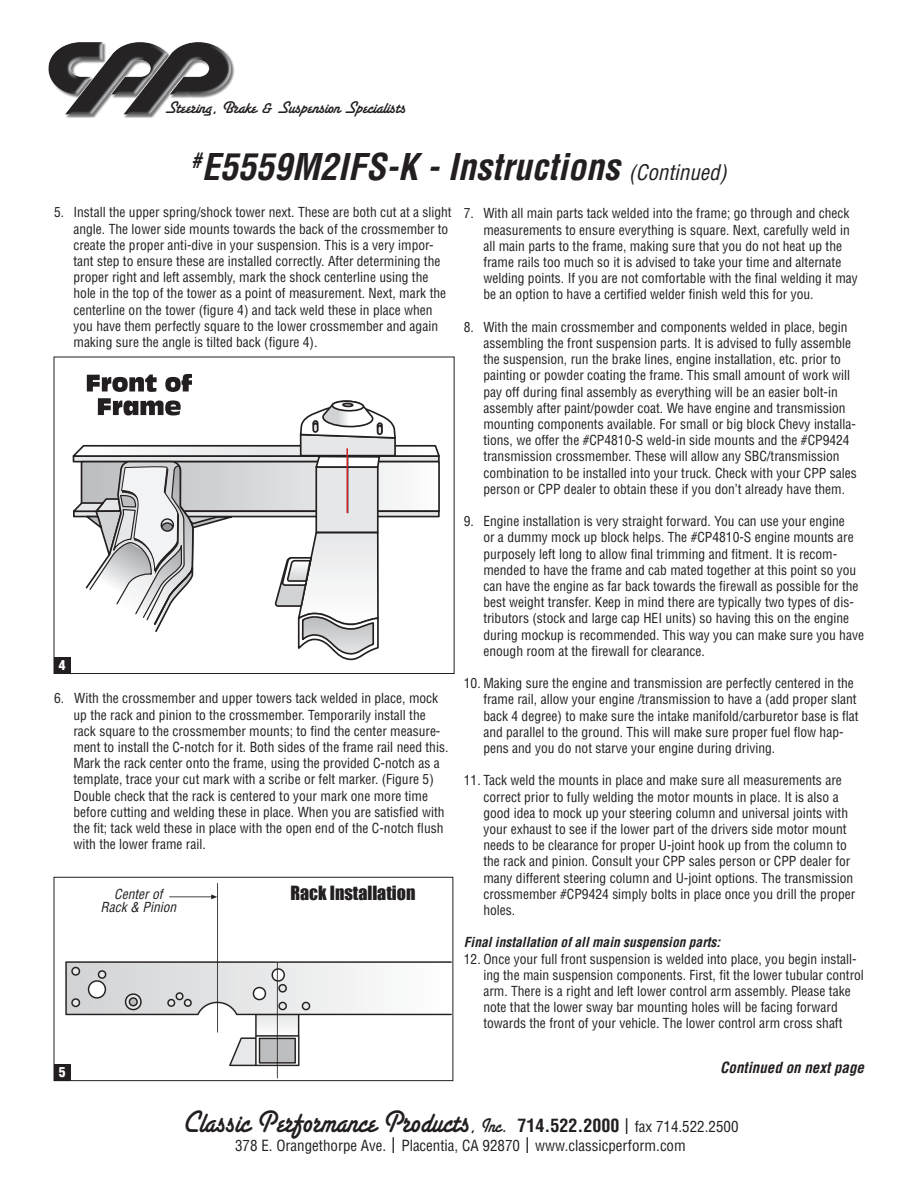
<style>
.page{position:relative;width:918px;height:1188px;background:#fff}
.page>*{position:absolute;margin:0;border:0;box-sizing:border-box;transform-origin:0 0}
.Headline{font:italic 700 condensed 36px "Helvetica";color:#231f20}
.t1{font:33px "Santa Fe Plain";letter-spacing:.005em;color:#231f20;scale:.9 1}
.t2{font:18px "Santa Fe Plain";color:#231f20}
.t3{font:18px "Impact";color:#231f20}
.t4{font:condensed 15px "Helvetica";color:#231f20}
.t5{font:italic 700 condensed 15px "Helvetica";color:#231f20}
.Instructions_text{font:condensed 13.5px/16.2px "Helvetica";color:#231f20}
.Instructions_text-2{font:italic 700 condensed 13.5px "Helvetica";color:#231f20}
.t6{font:italic condensed 13.5px "Helvetica";color:#231f20}
.t7{font:900 condensed 13.5px "Helvetica";color:#fff}
.s1{font-weight:400;font-size:21px}
.s2{font-size:21px}
.s3{font-family:"Helvetica";font-weight:700;font-stretch:condensed;font-size:18px}
.s4{font-family:"Helvetica";font-stretch:condensed;font-size:21px}
.s5{font-family:"Helvetica";font-stretch:condensed;font-size:15px}
</style>
<div class="page">
<div style="left:49px;top:43px;width:186px;height:75px;background:#231f20;opacity:.6"></div>
<img style="left:129px;top:42px;width:68px;height:65px">
<svg style="left:72px;top:373px;width:368px;height:288px"></svg>
<svg style="left:332px;top:401px;width:31px;height:10px"></svg>
<div style="left:331px;top:400px;width:33px;height:12px;border:2px solid #231f20;border-radius:50%"></div>
<div style="left:342px;top:403px;width:12px;height:4px;border:2px solid #231f20;border-radius:50%"></div>
<img style="left:65px;top:883px;width:386px;height:196px">
<div style="left:54px;top:877px;width:399px;height:204px;border:1px solid #231f20"></div>
<div style="left:54px;top:657px;width:17px;height:16px;background:#231f20"></div>
<div style="left:54px;top:1064px;width:17px;height:16px;background:#231f20"></div>
<hr style="left:346px;top:448px;width:2px;height:65px;background:#d1232a">
<h3 class="t2" style="left:165px;top:96px;width:243px">Steering, Brake &amp; Suspension Specialists</h3>
<p class="Headline" style="left:191px;top:145px;width:537px"><sup>#</sup>E5559M2IFS-K - Instructions <span class="s1">(Continued)</span></p>
<p class="Instructions_text" style="left:483px;top:205px;width:376px;text-indent:-20px">7. With all main parts tack welded into the frame; go through and check measurements to ensure everything is square. Next, carefully weld in all main parts to the frame, making sure that you do not heat up the frame rails too much so it is advised to take your time and alternate welding points. If you are not comfortable with the final welding it may be an option to have a certified welder finish weld this for you.</p>
<p class="Instructions_text" style="left:483px;top:318px;width:375px;text-indent:-20px">8. With the main crossmember and components welded in place, begin assembling the front suspension parts. It is advised to fully assemble the suspension, run the brake lines, engine installation, etc. prior to painting or powder coating the frame. This small amount of work will pay off during final assembly as everything will be an easier bolt-in assembly after paint/powder coat. We have engine and transmission mounting components available. For small or big block Chevy installa&shy;tions, we offer the #CP4810-S weld-in side mounts and the #CP9424 transmission crossmember. These will allow any SBC/transmission combination to be installed into your truck. Check with your CPP sales person or CPP dealer to obtain these if you don’t already have them.</p>
<p class="Instructions_text" style="left:483px;top:513px;width:382px;text-indent:-20px">9. Engine installation is very straight forward. You can use your engine<br>or a dummy mock up block helps. The #CP4810-S engine mounts are purposely left long to allow final trimming and fitment. It is recom&shy;mended to have the frame and cab mated together at this point so you can have the engine as far back towards the firewall as possible for the best weight transfer. Keep in mind there are typically two types of dis&shy;tributors (stock and large cap HEI units) so having this on the engine during mockup is recommended. This way you can make sure you have enough room at the firewall for clearance.</p>
<p class="Instructions_text" style="left:483px;top:675px;width:377px;text-indent:-20px">10. Making sure the engine and transmission are perfectly centered in the frame rail, allow your engine /transmission to have a (add proper slant back 4 degree) to make sure the intake manifold/carburetor base is flat and parallel to the ground. This will make sure proper fuel flow hap&shy;pens and you do not starve your engine during driving.</p>
<p class="Instructions_text" style="left:483px;top:772px;width:373px;text-indent:-20px">11. Tack weld the mounts in place and make sure all measurements are correct prior to fully welding the motor mounts in place. It is also a good idea to mock up your steering column and universal joints with your exhaust to see if the lower part of the drivers side motor mount needs to be clearance for proper U-joint hook up from the column to the rack and pinion. Consult your CPP sales person or CPP dealer for many different steering column and U-joint options. The transmission crossmember #CP9424 simply bolts in place once you drill the proper holes.</p>
<p class="Instructions_text-2" style="left:464px;top:934px;width:258px">Final installation of all main suspension parts:</p>
<p class="Instructions_text" style="left:483px;top:950px;width:382px;text-indent:-20px">12. Once your full front suspension is welded into place, you begin install&shy;ing the main suspension components. First, fit the lower tubular control arm. There is a right and left lower control arm assembly. Please take note that the lower sway bar mounting holes will be facing forward towards the front of your vehicle. The lower control arm cross shaft</p>
<p class="t5" style="left:720px;top:1059px;width:145px">Continued on next page</p>
<p class="Instructions_text" style="left:74px;top:204px;width:380px;text-indent:-20px">5. Install the upper spring/shock tower next. These are both cut at a slight angle. The lower side mounts towards the back of the crossmember to create the proper anti-dive in your suspension. This is a very impor&shy;tant step to ensure these are installed correctly. After determining the proper right and left assembly, mark the shock centerline using the hole in the top of the tower as a point of measurement. Next, mark the centerline on the tower (figure 4) and tack weld these in place when you have them perfectly square to the lower crossmember and again making sure the angle is tilted back (figure 4).</p>
<p class="t7" style="left:59px;top:656px;width:8px">4</p>
<p class="Instructions_text" style="left:74px;top:690px;width:376px;text-indent:-20px">6. With the crossmember and upper towers tack welded in place, mock up the rack and pinion to the crossmember. Temporarily install the rack square to the crossmember mounts; to find the center measure&shy;ment to install the C-notch for it. Both sides of the frame rail need this.<br>Mark the rack center onto the frame, using the provided C-notch as a template, trace your cut mark with a scribe or felt marker. (Figure 5)<br>Double check that the rack is centered to your mark one more time before cutting and welding these in place. When you are satisfied with the fit; tack weld these in place with the open end of the C-notch flush with the lower frame rail.</p>
<p class="t6" style="left:114px;top:885px;width:50px">Center of</p>
<p class="t3" style="left:290px;top:879px;width:127px">Rack Installation</p>
<p class="t6" style="left:101px;top:899px;width:77px">Rack &amp; Pinion</p>
<p class="t7" style="left:59px;top:1063px;width:8px">5</p>
<h2 class="t1" style="left:182px;top:1101px;width:619px">Classic Performance Products<span class="s2">, Inc.</span> <span class="s3">714.522.2000</span> <span class="s4">|</span> <span class="s5">fax 714.522.2500</span></h2>
<p class="t4" style="left:235px;top:1136px;width:452px">378 E. Orangethorpe Ave. <span class="s2">|</span> Placentia, CA 92870 <span class="s2">|</span> www.classicperform.com</p>
</div>
